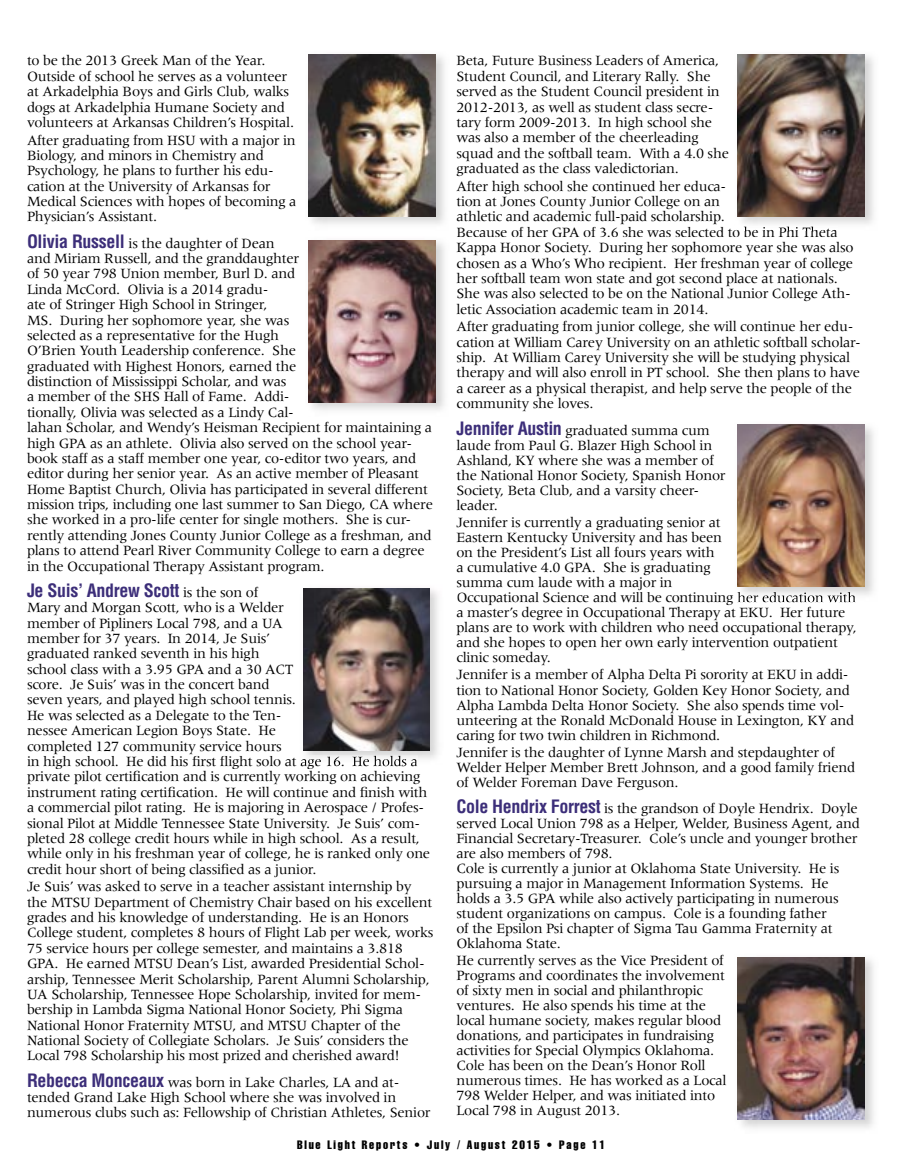
<style>
.page{position:relative;width:905px;height:1175px;background:#fff}
.page>*{position:absolute;margin:0;border:0;box-sizing:border-box;transform-origin:0 0}
.t1{font:700 condensed 18px "Helvetica";letter-spacing:-.02em;color:#3c2e79}
.t2{font:14.7px/15.3px "Meridien";letter-spacing:-.02em;color:#000}
.t3{font:extra-condensed 12px "Helvetica";letter-spacing:.15em;color:#000}
.s1{font-family:"Helvetica";font-weight:700;font-stretch:condensed;font-size:18px;color:#3c2e79}
.s2{font-family:"Meridien";font-weight:400;font-stretch:normal;font-size:14.7px;color:#000}
</style>
<div class="page">
<img style="left:303px;top:588px;width:135px;height:171px">
<img style="left:301px;top:755px;width:116px;height:9px">
<img style="left:303px;top:588px;width:126px;height:162px">
<img style="left:737px;top:54px;width:137px;height:173px">
<img style="left:744px;top:227px;width:85px;height:3px">
<img style="left:738px;top:54px;width:126px;height:162px">
<img style="left:308px;top:54px;width:137px;height:170px">
<img style="left:309px;top:54px;width:126px;height:162px">
<img style="left:308px;top:240px;width:137px;height:170px">
<img style="left:309px;top:240px;width:126px;height:162px">
<img style="left:737px;top:424px;width:137px;height:171px">
<img style="left:737px;top:592px;width:118px;height:9px">
<img style="left:738px;top:424px;width:126px;height:162px">
<img style="left:737px;top:957px;width:137px;height:171px">
<img style="left:738px;top:957px;width:126px;height:162px">
<p class="t2" style="left:27px;top:53px;width:269px">to be the 2013 Greek Man of the Year.<br>Outside of school he serves as a volunteer at Arkadelphia Boys and Girls Club, walks dogs at Arkadelphia Humane Society and volunteers at Arkansas Children’s Hospital.</p>
<p class="t2" style="left:27px;top:132px;width:271px">After graduating from HSU with a major in Biology, and minors in Chemistry and Psychology, he plans to further his edu&shy;cation at the University of Arkansas for Medical Sciences with hopes of becoming a Physician’s Assistant.</p>
<p class="t2" style="left:27px;top:235px;width:407px"><span class="s1">Olivia Russell</span> is the daughter of Dean<br>and Miriam Russell, and the granddaughter<br>of 50 year 798 Union member, Burl D. and<br>Linda McCord. Olivia is a 2014 gradu-<br>ate of Stringer High School in Stringer,<br>MS. During her sophomore year, she was<br>selected as a representative for the Hugh<br>O’Brien Youth Leadership conference. She<br>graduated with Highest Honors, earned the<br>distinction of Mississippi Scholar, and was<br>a member of the SHS Hall of Fame. Addi-<br>tionally, Olivia was selected as a Lindy Cal-<br>lahan Scholar, and Wendy’s Heisman Recipient for maintaining a high GPA as an athlete. Olivia also served on the school year&shy;book staff as a staff member one year, co-editor two years, and editor during her senior year. As an active member of Pleasant Home Baptist Church, Olivia has participated in several different mission trips, including one last summer to San Diego, CA where she worked in a pro-life center for single mothers. She is cur&shy;rently attending Jones County Junior College as a freshman, and plans to attend Pearl River Community College to earn a degree in the Occupational Therapy Assistant program.</p>
<p class="t1" style="left:27px;top:579px;width:233px">Je Suis’ Andrew Scott <span class="s2">is the son of</span></p>
<p class="t2" style="left:27px;top:600px;width:405px">Mary and Morgan Scott, who is a Welder<br>member of Pipliners Local 798, and a UA<br>member for 37 years. In 2014, Je Suis’<br>graduated ranked seventh in his high<br>school class with a 3.95 GPA and a 30 ACT<br>score. Je Suis’ was in the concert band<br>seven years, and played high school tennis.<br>He was selected as a Delegate to the Ten-<br>nessee American Legion Boys State. He<br>completed 127 community service hours<br>in high school. He did his first flight solo at age 16. He holds a private pilot certification and is currently working on achieving instrument rating certification. He will continue and finish with a commercial pilot rating. He is majoring in Aerospace / Profes&shy;sional Pilot at Middle Tennessee State University. Je Suis’ com&shy;pleted 28 college credit hours while in high school. As a result, while only in his freshman year of college, he is ranked only one credit hour short of being classified as a junior.</p>
<p class="t2" style="left:27px;top:878px;width:408px">Je Suis’ was asked to serve in a teacher assistant internship by the MTSU Department of Chemistry Chair based on his excellent grades and his knowledge of understanding. He is an Honors College student, completes 8 hours of Flight Lab per week, works 75 service hours per college semester, and maintains a 3.818<br>GPA. He earned MTSU Dean’s List, awarded Presidential Schol&shy;arship, Tennessee Merit Scholarship, Parent Alumni Scholarship, UA Scholarship, Tennessee Hope Scholarship, invited for mem&shy;bership in Lambda Sigma National Honor Society, Phi Sigma National Honor Fraternity MTSU, and MTSU Chapter of the National Society of Collegiate Scholars. Je Suis’ considers the Local 798 Scholarship his most prized and cherished award!</p>
<p class="t2" style="left:27px;top:1074px;width:405px"><span class="s1">Rebecca Monceaux</span> was born in Lake Charles, LA and at&shy;tended Grand Lake High School where she was involved in numerous clubs such as: Fellowship of Christian Athletes, Senior</p>
<p class="t2" style="left:456px;top:53px;width:274px">Beta, Future Business Leaders of America, Student Council, and Literary Rally. She served as the Student Council president in 2012-2013, as well as student class secre&shy;tary form 2009-2013. In high school she was also a member of the cheerleading squad and the softball team. With a 4.0 she graduated as the class valedictorian.</p>
<p class="t2" style="left:456px;top:178px;width:398px">After high school she continued her educa-<br>tion at Jones County Junior College on an<br>athletic and academic full-paid scholarship.<br>Because of her GPA of 3.6 she was selected to be in Phi Theta Kappa Honor Society. During her sophomore year she was also chosen as a Who’s Who recipient. Her freshman year of college her softball team won state and got second place at nationals.<br>She was also selected to be on the National Junior College Ath&shy;letic Association academic team in 2014.</p>
<p class="t2" style="left:456px;top:319px;width:406px">After graduating from junior college, she will continue her edu&shy;cation at William Carey University on an athletic softball scholar&shy;ship. At William Carey University she will be studying physical therapy and will also enroll in PT school. She then plans to have a career as a physical therapist, and help serve the people of the community she loves.</p>
<p class="t2" style="left:456px;top:423px;width:270px"><span class="s1">Jennifer Austin</span> graduated summa cum laude from Paul G. Blazer High School in Ashland, KY where she was a member of the National Honor Society, Spanish Honor Society, Beta Club, and a varsity cheer&shy;leader.</p>
<p class="t2" style="left:456px;top:515px;width:402px">Jennifer is currently a graduating senior at<br>Eastern Kentucky University and has been<br>on the President’s List all fours years with<br>a cumulative 4.0 GPA. She is graduating<br>summa cum laude with a major in<br>Occupational Science and will be continuing her education with a master’s degree in Occupational Therapy at EKU. Her future plans are to work with children who need occupational therapy, and she hopes to open her own early intervention outpatient clinic someday.</p>
<p class="t2" style="left:456px;top:667px;width:399px">Jennifer is a member of Alpha Delta Pi sorority at EKU in addi&shy;tion to National Honor Society, Golden Key Honor Society, and Alpha Lambda Delta Honor Society. She also spends time vol&shy;unteering at the Ronald McDonald House in Lexington, KY and caring for two twin children in Richmond.</p>
<p class="t2" style="left:456px;top:744px;width:400px">Jennifer is the daughter of Lynne Marsh and stepdaughter of<br>Welder Helper Member Brett Johnson, and a good family friend of Welder Foreman Dave Ferguson.</p>
<p class="t2" style="left:456px;top:800px;width:405px"><span class="s1">Cole Hendrix Forrest</span> is the grandson of Doyle Hendrix. Doyle served Local Union 798 as a Helper, Welder, Business Agent, and Financial Secretary-Treasurer. Cole’s uncle and younger brother are also members of 798.<br>Cole is currently a junior at Oklahoma State University. He is pursuing a major in Management Information Systems. He holds a 3.5 GPA while also actively participating in numerous student organizations on campus. Cole is a founding father<br>of the Epsilon Psi chapter of Sigma Tau Gamma Fraternity at Oklahoma State.</p>
<p class="t2" style="left:456px;top:952px;width:272px">He currently serves as the Vice President of Programs and coordinates the involvement of sixty men in social and philanthropic ventures. He also spends his time at the local humane society, makes regular blood donations, and participates in fundraising activities for Special Olympics Oklahoma.<br>Cole has been on the Dean’s Honor Roll numerous times. He has worked as a Local 798 Welder Helper, and was initiated into Local 798 in August 2013.</p>
<p class="t3" style="left:297px;top:1136px;width:309px">Blue Light Reports • July / August 2015 • Page 11</p>
</div>
